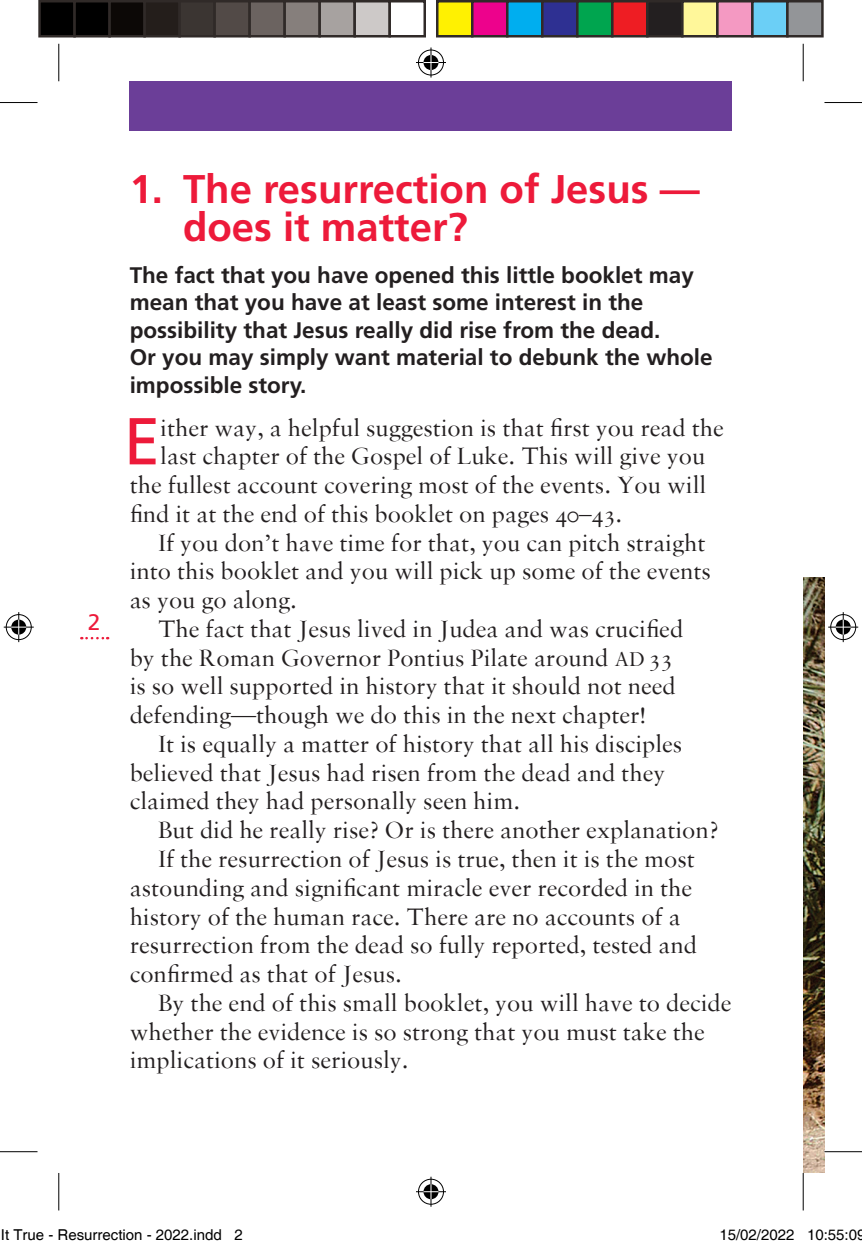
<style>
.page{position:relative;width:862px;height:1248px;background:#fff}
.page>*{position:absolute;margin:0;border:0;box-sizing:border-box;transform-origin:0 0}
.t1{font:66.25px "Frutiger LT Std";color:#ed1a3a}
.t2{font:700 40px/37.5px "Frutiger LT Std";color:#ed1a3a}
.t3{font:25px "DO Sabon";color:#231f20}
.t4{font:700 22.5px/27.5px "Frutiger LT Std";color:#231f20}
.t5{font:22.5px "Frutiger LT Std";color:#ed1a3a}
.t6{font:15px "Helvetica";color:#000}
.s1{font-family:"DO Sabon Roman SC850";font-size:21.25px}
</style>
<div class="page">
<svg style="left:81px;top:637px;width:27px;height:2px"></svg>
<div style="left:130px;top:81px;width:602px;height:50px;background:#6b3e98"></div>
<img style="left:803px;top:577px;width:21px;height:596px">
<hr style="left:0;top:102px;width:38px;height:1px;background:#000">
<hr style="left:824px;top:102px;width:38px;height:1px;background:#000">
<hr style="left:0;top:1151px;width:38px;height:1px;background:#000">
<hr style="left:824px;top:1151px;width:38px;height:1px;background:#000">
<hr style="left:58px;top:44px;width:1px;height:37px;background:#000">
<hr style="left:58px;top:1173px;width:1px;height:37px;background:#000">
<hr style="left:802px;top:44px;width:1px;height:37px;background:#000">
<hr style="left:802px;top:1173px;width:1px;height:37px;background:#000">
<div style="left:417px;top:48px;width:28px;height:29px;border:3px solid #fff;border-radius:50%"></div>
<hr style="left:416px;top:61px;width:30px;height:3px;background:#fff">
<hr style="left:429px;top:47px;width:3px;height:30px;background:#fff">
<div style="left:422px;top:53px;width:18px;height:19px;border:3px solid #fff;border-radius:50%"></div>
<div style="left:418px;top:50px;width:26px;height:25px;border:1px solid #000;border-radius:50%"></div>
<hr style="left:416px;top:62px;width:30px;height:1px;background:#000">
<hr style="left:430px;top:47px;width:1px;height:30px;background:#000">
<svg style="left:423px;top:55px;width:15px;height:15px"></svg>
<div style="left:417px;top:1177px;width:28px;height:28px;border:3px solid #fff;border-radius:50%"></div>
<hr style="left:416px;top:1190px;width:30px;height:3px;background:#fff">
<hr style="left:429px;top:1176px;width:3px;height:30px;background:#fff">
<div style="left:422px;top:1182px;width:18px;height:18px;border:3px solid #fff;border-radius:50%"></div>
<div style="left:418px;top:1179px;width:26px;height:25px;border:1px solid #000;border-radius:50%"></div>
<hr style="left:416px;top:1191px;width:30px;height:1px;background:#000">
<hr style="left:430px;top:1176px;width:1px;height:30px;background:#000">
<svg style="left:423px;top:1184px;width:15px;height:15px"></svg>
<div style="left:5px;top:613px;width:28px;height:28px;border:3px solid #fff;border-radius:50%"></div>
<hr style="left:4px;top:625px;width:30px;height:3px;background:#fff">
<hr style="left:17px;top:612px;width:3px;height:30px;background:#fff">
<div style="left:10px;top:618px;width:18px;height:18px;border:3px solid #fff;border-radius:50%"></div>
<div style="left:6px;top:614px;width:26px;height:26px;border:1px solid #000;border-radius:50%"></div>
<hr style="left:4px;top:626px;width:30px;height:1px;background:#000">
<hr style="left:18px;top:612px;width:1px;height:30px;background:#000">
<svg style="left:11px;top:619px;width:15px;height:15px"></svg>
<div style="left:829px;top:613px;width:28px;height:28px;border:3px solid #fff;border-radius:50%"></div>
<hr style="left:828px;top:625px;width:30px;height:3px;background:#fff">
<hr style="left:841px;top:612px;width:3px;height:30px;background:#fff">
<div style="left:834px;top:618px;width:18px;height:18px;border:3px solid #fff;border-radius:50%"></div>
<div style="left:830px;top:614px;width:26px;height:26px;border:1px solid #000;border-radius:50%"></div>
<hr style="left:828px;top:626px;width:30px;height:1px;background:#000">
<hr style="left:842px;top:612px;width:1px;height:30px;background:#000">
<svg style="left:835px;top:619px;width:15px;height:15px"></svg>
<div style="left:40px;top:1px;width:35px;height:35px;background:#000"></div>
<div style="left:38px;top:0;width:38px;height:37px;border:2px solid #302a28"></div>
<div style="left:75px;top:1px;width:35px;height:35px;background:#000"></div>
<div style="left:73px;top:0;width:38px;height:37px;border:2px solid #302a28"></div>
<div style="left:110px;top:1px;width:35px;height:35px;background:#0c0806"></div>
<div style="left:108px;top:0;width:38px;height:37px;border:2px solid #302a28"></div>
<div style="left:145px;top:1px;width:35px;height:35px;background:#241e1b"></div>
<div style="left:143px;top:0;width:38px;height:37px;border:2px solid #302a28"></div>
<div style="left:180px;top:1px;width:35px;height:35px;background:#3b3532"></div>
<div style="left:178px;top:0;width:38px;height:37px;border:2px solid #302a28"></div>
<div style="left:215px;top:1px;width:35px;height:35px;background:#524a47"></div>
<div style="left:213px;top:0;width:38px;height:37px;border:2px solid #302a28"></div>
<div style="left:250px;top:1px;width:35px;height:35px;background:#6b6360"></div>
<div style="left:248px;top:0;width:38px;height:37px;border:2px solid #302a28"></div>
<div style="left:285px;top:1px;width:35px;height:35px;background:#867f7c"></div>
<div style="left:283px;top:0;width:38px;height:37px;border:2px solid #302a28"></div>
<div style="left:320px;top:1px;width:35px;height:35px;background:#a7a2a0"></div>
<div style="left:318px;top:0;width:38px;height:37px;border:2px solid #302a28"></div>
<div style="left:355px;top:1px;width:35px;height:35px;background:#cdc9c8"></div>
<div style="left:353px;top:0;width:38px;height:37px;border:2px solid #302a28"></div>
<div style="left:388px;top:0;width:38px;height:37px;border:2px solid #302a28"></div>
<div style="left:437px;top:1px;width:35px;height:35px;background:#fff101"></div>
<div style="left:436px;top:0;width:37px;height:37px;border:2px solid #302a28"></div>
<div style="left:472px;top:1px;width:35px;height:35px;background:#ed028c"></div>
<div style="left:471px;top:0;width:37px;height:37px;border:2px solid #302a28"></div>
<div style="left:507px;top:1px;width:35px;height:35px;background:#00aeef"></div>
<div style="left:506px;top:0;width:37px;height:37px;border:2px solid #302a28"></div>
<div style="left:542px;top:1px;width:35px;height:35px;background:#2e3092"></div>
<div style="left:541px;top:0;width:37px;height:37px;border:2px solid #302a28"></div>
<div style="left:577px;top:1px;width:35px;height:35px;background:#00a54f"></div>
<div style="left:576px;top:0;width:37px;height:37px;border:2px solid #302a28"></div>
<div style="left:612px;top:1px;width:35px;height:35px;background:#ee1d23"></div>
<div style="left:611px;top:0;width:37px;height:37px;border:2px solid #302a28"></div>
<div style="left:647px;top:1px;width:35px;height:35px;background:#231f20"></div>
<div style="left:646px;top:0;width:37px;height:37px;border:2px solid #302a28"></div>
<div style="left:682px;top:1px;width:35px;height:35px;background:#fff79a"></div>
<div style="left:681px;top:0;width:37px;height:37px;border:2px solid #302a28"></div>
<div style="left:717px;top:1px;width:35px;height:35px;background:#f499c2"></div>
<div style="left:716px;top:0;width:37px;height:37px;border:2px solid #302a28"></div>
<div style="left:752px;top:1px;width:35px;height:35px;background:#6bcff6"></div>
<div style="left:751px;top:0;width:37px;height:37px;border:2px solid #302a28"></div>
<div style="left:787px;top:1px;width:35px;height:35px;background:#939598"></div>
<div style="left:786px;top:0;width:37px;height:37px;border:2px solid #302a28"></div>
<p class="t5" style="left:88px;top:609px;width:14px">2</p>
<h2 class="t2" style="left:183px;top:171px;width:518px;text-indent:-53px">1. The resurrection of Jesus — does it matter?</h2>
<p class="t4" style="left:130px;top:261px;width:584px">The fact that you have opened this little booklet may mean that you have at least some interest in the possibility that Jesus really did rise from the dead.<br>Or you may simply want material to debunk the whole impossible story.</p>
<h1 class="t1" style="left:123px;top:402px;width:38px">E</h1>
<p class="t3" style="left:160px;top:412px;width:565px">ither way, a helpful suggestion is that first you read the</p>
<p class="t3" style="left:160px;top:441px;width:546px">last chapter of the Gospel of Luke. This will give you</p>
<p class="t3" style="left:130px;top:470px;width:578px">the fullest account covering most of the events. You will</p>
<p class="t3" style="left:130px;top:498px;width:494px">find it at the end of this booklet on pages 40–43.</p>
<p class="t3" style="left:158px;top:527px;width:549px">If you don’t have time for that, you can pitch straight</p>
<p class="t3" style="left:130px;top:556px;width:582px">into this booklet and you will pick up some of the events</p>
<p class="t3" style="left:130px;top:585px;width:169px">as you go along.</p>
<p class="t3" style="left:158px;top:613px;width:527px">The fact that Jesus lived in Judea and was crucified</p>
<p class="t3" style="left:130px;top:642px;width:544px">by the Roman Governor Pontius Pilate around <span class="s1">ad</span>33</p>
<p class="t3" style="left:130px;top:671px;width:547px">is so well supported in history that it should not need</p>
<p class="t3" style="left:130px;top:700px;width:518px">defending—though we do this in the next chapter!</p>
<p class="t3" style="left:158px;top:728px;width:526px">It is equally a matter of history that all his disciples</p>
<p class="t3" style="left:130px;top:757px;width:537px">believed that Jesus had risen from the dead and they</p>
<p class="t3" style="left:130px;top:786px;width:392px">claimed they had personally seen him.</p>
<p class="t3" style="left:158px;top:815px;width:561px">But did he really rise? Or is there another explanation?</p>
<p class="t3" style="left:158px;top:843px;width:538px">If the resurrection of Jesus is true, then it is the most</p>
<p class="t3" style="left:130px;top:872px;width:564px">astounding and significant miracle ever recorded in the</p>
<p class="t3" style="left:130px;top:901px;width:552px">history of the human race. There are no accounts of a</p>
<p class="t3" style="left:130px;top:930px;width:569px">resurrection from the dead so fully reported, tested and</p>
<p class="t3" style="left:130px;top:958px;width:274px">confirmed as that of Jesus.</p>
<p class="t3" style="left:158px;top:987px;width:575px">By the end of this small booklet, you will have to decide</p>
<p class="t3" style="left:130px;top:1016px;width:576px">whether the evidence is so strong that you must take the</p>
<p class="t3" style="left:130px;top:1045px;width:280px">implications of it seriously.</p>
<p class="t6" style="left:1px;top:1226px;width:243px">It True - Resurrection - 2022.indd 2</p>
<p class="t6" style="left:719px;top:1226px;width:147px">15/02/2022 10:55:09</p>
</div>
